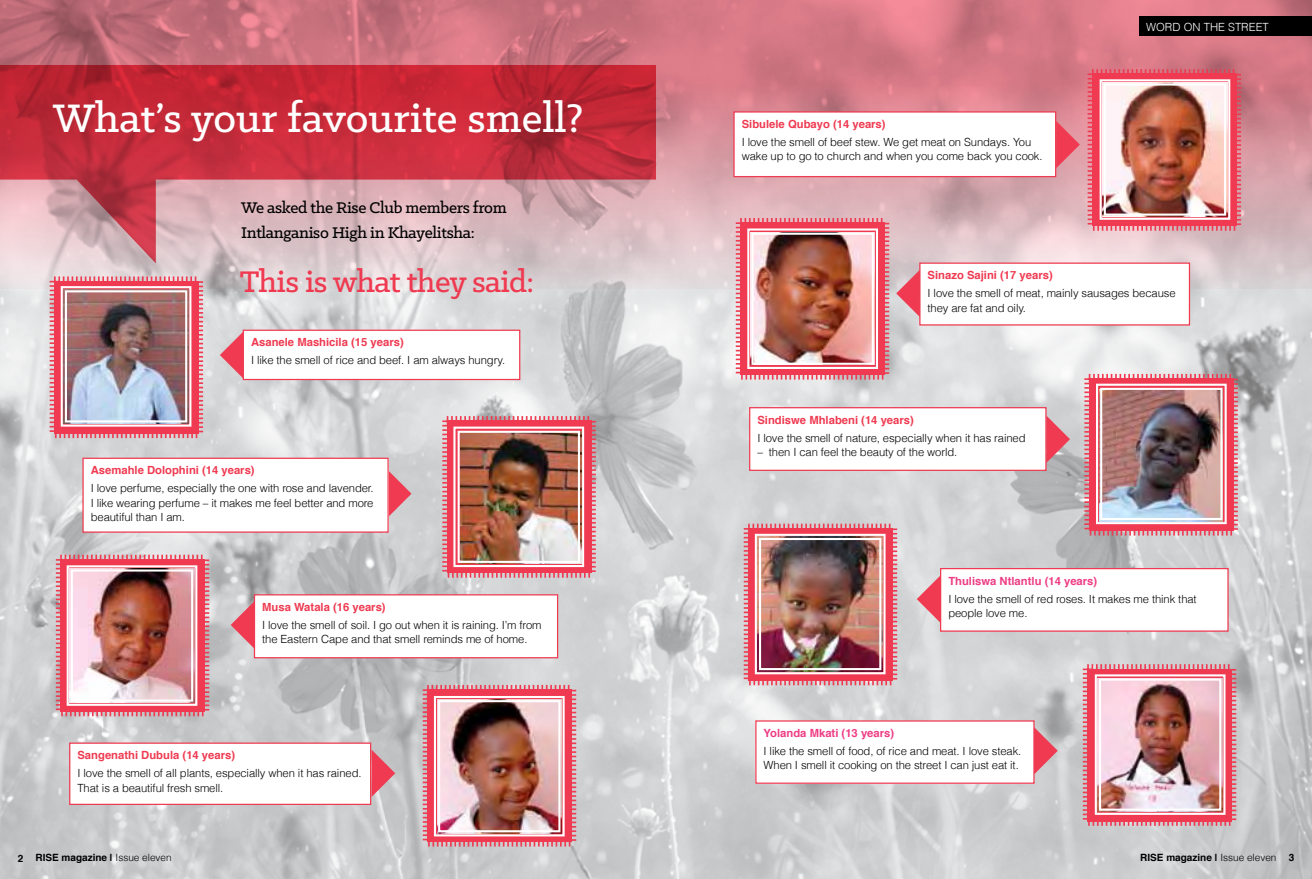
<style>
.page{position:relative;width:1312px;height:879px;background:#fff}
.page>*{position:absolute;margin:0;border:0;box-sizing:border-box;transform-origin:0 0}
.t1{font:500 45px "Klinic Slab";color:#fff}
.t2{font:500 33.75px "Klinic Slab";letter-spacing:-.02em;color:#ef3a51}
.t3{font:500 17.5px/25px "Klinic Slab";letter-spacing:-.02em;color:#000}
.t4{font:300 11.25px/14.4px "Helvetica";letter-spacing:-.01em;color:#000}
.t5{font:700 11.25px "Helvetica";color:#ef3a51}
.t6{font:700 11.25px "Helvetica";color:#ee3d85}
.t7{font:300 11.25px "Helvetica";color:#fff}
.t8{font:700 10px "Helvetica";color:#000}
.s1{font-weight:300}
</style>
<div class="page">
<img style="left:0;top:289px;width:1311px;height:590px">
<svg style="left:0;top:0;width:1311px;height:289px;background:#d4929b"></svg>
<svg style="left:1034px;top:727px;width:23px;height:47px"></svg>
<div style="left:755px;top:721px;width:278px;height:62px;background:#fff"></div>
<div style="left:755px;top:720px;width:279px;height:64px;border:1px solid #ef3a51"></div>
<svg style="left:220px;top:331px;width:23px;height:48px"></svg>
<svg style="left:388px;top:470px;width:23px;height:47px"></svg>
<div style="left:83px;top:458px;width:305px;height:74px;background:#fff"></div>
<div style="left:82px;top:458px;width:306px;height:75px;border:1px solid #ef3a51"></div>
<svg style="left:371px;top:749px;width:24px;height:48px"></svg>
<div style="left:254px;top:595px;width:303px;height:63px;background:#fff"></div>
<div style="left:254px;top:594px;width:304px;height:64px;border:1px solid #ef3a51"></div>
<svg style="left:230px;top:601px;width:24px;height:47px"></svg>
<div style="left:70px;top:743px;width:300px;height:61px;background:#fff"></div>
<div style="left:69px;top:742px;width:302px;height:63px;border:1px solid #ef3a51"></div>
<svg style="left:1055px;top:121px;width:24px;height:47px"></svg>
<div style="left:733px;top:112px;width:322px;height:65px;background:#fff"></div>
<div style="left:733px;top:111px;width:322px;height:66px;border:1px solid #ef3a51"></div>
<div style="left:1138px;top:17px;width:173px;height:19px;background:#000"></div>
<div style="left:243px;top:330px;width:276px;height:49px;background:#fff"></div>
<div style="left:243px;top:330px;width:277px;height:50px;border:1px solid #ef3a51"></div>
<svg style="left:916px;top:575px;width:23px;height:48px"></svg>
<div style="left:940px;top:568px;width:287px;height:63px;background:#fff"></div>
<div style="left:939px;top:568px;width:289px;height:64px;border:1px solid #ef3a51"></div>
<svg style="left:896px;top:270px;width:23px;height:47px"></svg>
<div style="left:919px;top:263px;width:270px;height:62px;background:#fff"></div>
<div style="left:919px;top:262px;width:270px;height:63px;border:1px solid #ef3a51"></div>
<svg style="left:1046px;top:415px;width:23px;height:48px"></svg>
<div style="left:749px;top:408px;width:296px;height:62px;background:#fff"></div>
<div style="left:749px;top:407px;width:297px;height:64px;border:1px solid #ef3a51"></div>
<svg style="left:0;top:65px;width:656px;height:198px;background:#cc636e"></svg>
<img style="left:50px;top:276px;width:153px;height:162px">
<div style="left:65px;top:290px;width:122px;height:132px;border:2px solid #fff"></div>
<img style="left:442px;top:416px;width:153px;height:162px">
<div style="left:457px;top:431px;width:123px;height:132px;border:2px solid #fff"></div>
<img style="left:56px;top:555px;width:153px;height:161px">
<div style="left:71px;top:569px;width:122px;height:132px;border:2px solid #fff"></div>
<img style="left:422px;top:685px;width:154px;height:161px">
<div style="left:438px;top:700px;width:122px;height:132px;border:2px solid #fff"></div>
<img style="left:1082px;top:664px;width:153px;height:162px">
<div style="left:1098px;top:678px;width:122px;height:132px;border:2px solid #fff"></div>
<img style="left:743px;top:524px;width:154px;height:161px">
<div style="left:758px;top:538px;width:123px;height:132px;border:2px solid #fff"></div>
<img style="left:1084px;top:374px;width:153px;height:161px">
<div style="left:1099px;top:388px;width:123px;height:132px;border:2px solid #fff"></div>
<img style="left:735px;top:218px;width:154px;height:162px">
<div style="left:751px;top:233px;width:122px;height:132px;border:2px solid #fff"></div>
<img style="left:1087px;top:69px;width:153px;height:162px">
<div style="left:1103px;top:83px;width:122px;height:133px;border:2px solid #fff"></div>
<h1 class="t1" style="left:53px;top:89px;width:531px">What’s your favourite smell?</h1>
<h3 class="t3" style="left:241px;top:194px;width:267px">We asked the Rise Club members from<br>Intlanganiso High in Khayelitsha:</h3>
<h2 class="t2" style="left:240px;top:260px;width:296px">This is what they said:</h2>
<p class="t5" style="left:251px;top:333px;width:154px">Asanele Mashicila (15 years)</p>
<p class="t4" style="left:251px;top:353px;width:255px">I like the smell of rice and beef. I am always hungry.</p>
<p class="t5" style="left:91px;top:461px;width:165px">Asemahle Dolophini (14 years)</p>
<p class="t4" style="left:91px;top:481px;width:284px;text-align:justify">I love perfume, especially the one with rose and lavender.<br>I like wearing perfume – it makes me feel better and more beautiful than I am.</p>
<p class="t5" style="left:262px;top:598px;width:125px">Musa Watala (16 years)</p>
<p class="t4" style="left:262px;top:617px;width:281px">I love the smell of soil. I go out when it is raining. I’m from the Eastern Cape and that smell reminds me of home.</p>
<p class="t5" style="left:77px;top:746px;width:159px">Sangenathi Dubula (14 years)</p>
<p class="t4" style="left:77px;top:765px;width:285px">I love the smell of all plants, especially when it has rained.<br>That is a beautiful fresh smell.</p>
<p class="t5" style="left:741px;top:115px;width:145px">Sibulele Qubayo (14 years)</p>
<p class="t4" style="left:741px;top:134px;width:302px">I love the smell of beef stew. We get meat on Sundays. You wake up to go to church and when you come back you cook.</p>
<p class="t7" style="left:1145px;top:17px;width:90px">Word on the street</p>
<p class="t5" style="left:927px;top:266px;width:127px">Sinazo Sajini (17 years)</p>
<p class="t4" style="left:927px;top:285px;width:249px">I love the smell of meat, mainly sausages because they are fat and oily.</p>
<p class="t5" style="left:757px;top:411px;width:158px">Sindiswe Mhlabeni (14 years)</p>
<p class="t4" style="left:757px;top:430px;width:269px">I love the smell of nature, especially when it has rained</p>
<p class="t4" style="left:757px;top:444px;width:201px">– then I can feel the beauty of the world.</p>
<p class="t6" style="left:948px;top:572px;width:150px">Thuliswa Ntlantlu (14 years)</p>
<p class="t4" style="left:948px;top:591px;width:250px">I love the smell of red roses. It makes me think that people love me.</p>
<p class="t6" style="left:763px;top:724px;width:132px">Yolanda Mkati (13 years)</p>
<p class="t4" style="left:763px;top:743px;width:259px">I like the smell of food, of rice and meat. I love steak.<br>When I smell it cooking on the street I can just eat it.</p>
<p class="t8" style="left:18px;top:849px;width:155px">2 RISE magazine | <span class="s1">Issue eleven</span></p>
<p class="t8" style="left:1139px;top:849px;width:155px">RISE magazine | <span class="s1">Issue eleven</span> 3</p>
</div>
